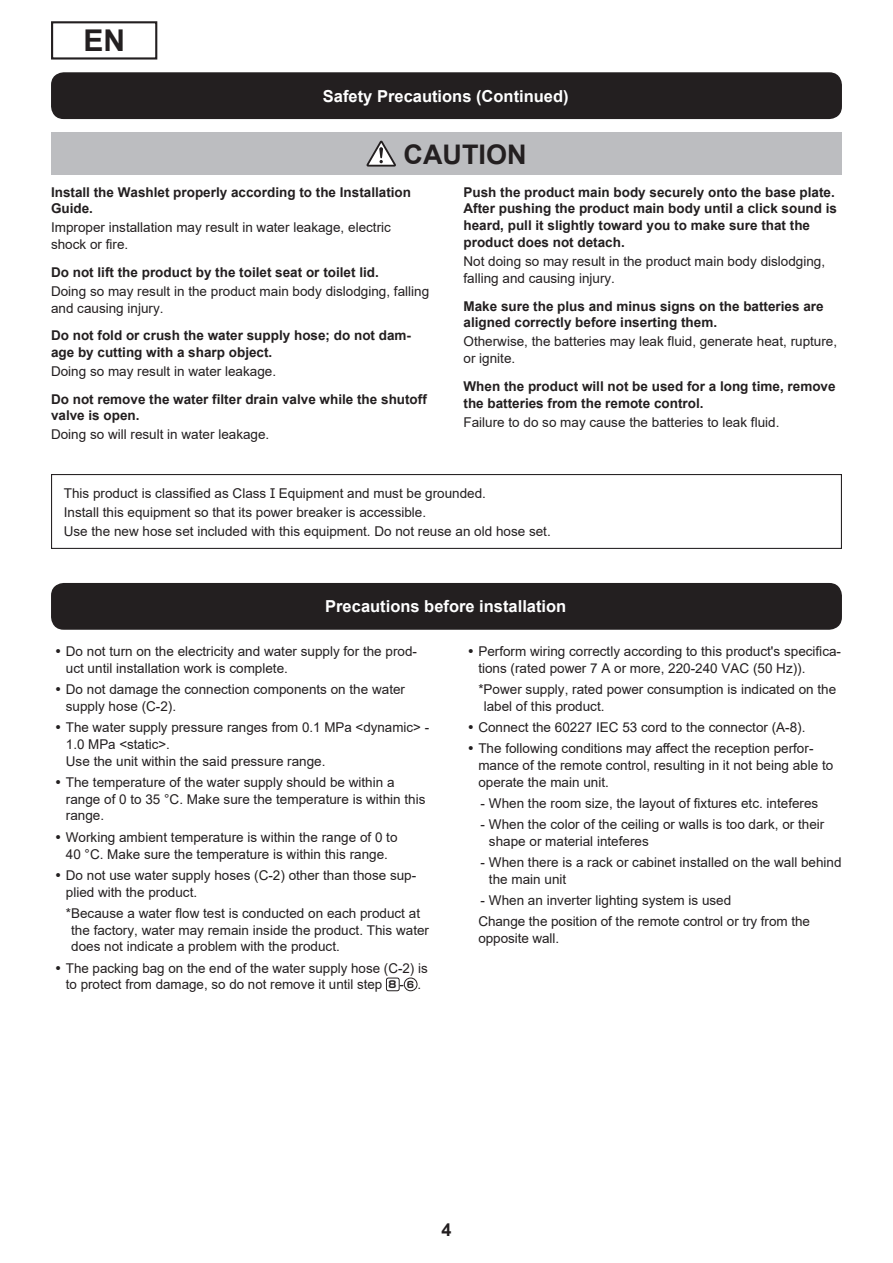
<style>
.page{position:relative;width:893px;height:1263px;background:#fff}
.page>*{position:absolute;margin:0;border:0;box-sizing:border-box;transform-origin:0 0}
.t1{font:700 30px "Arial";color:#231f20}
.t2{font:700 27px "Arial";color:#231f20}
.t3{font:700 18px "Arial";color:#231f20}
.t4{font:700 16.5px "Arial";color:#fff}
.t5{font:13.5px/16.8px "Arial";color:#231f20}
.t6{font:700 13.5px/16.8px "Arial";color:#231f20}
.s1{font-family:"Shin Go Pro";font-weight:700;font-size:9.75px}
.s2{font-family:"Shin Go Pro";font-weight:700;font-size:9px}
</style>
<div class="page">
<div style="left:51px;top:21px;width:106px;height:39px;border:2px solid #231f20"></div>
<div style="left:51px;top:72px;width:791px;height:47px;background:#231f20;border-radius:13px"></div>
<div style="left:51px;top:132px;width:791px;height:42px;background:#bcbdc0"></div>
<svg style="left:366px;top:141px;width:30px;height:26px"></svg>
<div style="left:51px;top:474px;width:791px;height:75px;border:1px solid #231f20"></div>
<div style="left:51px;top:583px;width:791px;height:47px;background:#231f20;border-radius:13px"></div>
<div style="left:386px;top:978px;width:13px;height:13px;border:1px solid #231f20;border-radius:2px"></div>
<div style="left:404px;top:978px;width:13px;height:13px;border:1px solid #231f20;border-radius:50%"></div>
<h1 class="t1" style="left:83px;top:19px;width:43px">EN</h1>
<p class="t4" style="left:323px;top:84px;width:247px">Safety Precautions (Continued)</p>
<h2 class="t2" style="left:404px;top:136px;width:124px">CAUTION</h2>
<p class="t6" style="left:51px;top:184px;width:362px">Install the Washlet properly according to the Installation<br>Guide.</p>
<p class="t5" style="left:51px;top:219px;width:341px">Improper installation may result in water leakage, electric shock or fire.</p>
<p class="t6" style="left:51px;top:264px;width:329px">Do not lift the product by the toilet seat or toilet lid.</p>
<p class="t5" style="left:51px;top:283px;width:380px">Doing so may result in the product main body dislodging, falling and causing injury.</p>
<p class="t6" style="left:51px;top:327px;width:362px">Do not fold or crush the water supply hose; do not dam&shy;age by cutting with a sharp object.</p>
<p class="t5" style="left:51px;top:363px;width:227px">Doing so may result in water leakage.</p>
<p class="t6" style="left:51px;top:391px;width:377px">Do not remove the water filter drain valve while the shutoff valve is open.</p>
<p class="t5" style="left:51px;top:426px;width:220px">Doing so will result in water leakage.</p>
<p class="t6" style="left:463px;top:184px;width:375px">Push the product main body securely onto the base plate.<br>After pushing the product main body until a click sound is heard, pull it slightly toward you to make sure that the product does not detach.</p>
<p class="t5" style="left:463px;top:253px;width:363px">Not doing so may result in the product main body dislodging, falling and causing injury.</p>
<p class="t6" style="left:463px;top:298px;width:362px">Make sure the plus and minus signs on the batteries are aligned correctly before inserting them.</p>
<p class="t5" style="left:463px;top:333px;width:375px">Otherwise, the batteries may leak fluid, generate heat, rupture, or ignite.</p>
<p class="t6" style="left:463px;top:378px;width:374px">When the product will not be used for a long time, remove the batteries from the remote control.</p>
<p class="t5" style="left:463px;top:413px;width:317px">Failure to do so may cause the batteries to leak fluid.</p>
<p class="t5" style="left:64px;top:484px;width:488px;line-height:18.9px">This product is classified as Class I Equipment and must be grounded.<br>Install this equipment so that its power breaker is accessible.<br>Use the new hose set included with this equipment. Do not reuse an old hose set.</p>
<p class="t4" style="left:325px;top:595px;width:243px">Precautions before installation</p>
<p class="t5" style="left:66px;top:643px;width:353px">Do not turn on the electricity and water supply for the prod&shy;uct until installation work is complete.</p>
<p class="t5" style="left:66px;top:681px;width:341px">Do not damage the connection components on the water supply hose (C-2).</p>
<p class="t5" style="left:66px;top:719px;width:365px">The water supply pressure ranges from 0.1 MPa &lt;dynamic&gt; -<br>1.0 MPa &lt;static&gt;.<br>Use the unit within the said pressure range.</p>
<p class="t5" style="left:66px;top:773px;width:361px">The temperature of the water supply should be within a range of 0 to 35 °C. Make sure the temperature is within this range.</p>
<p class="t5" style="left:66px;top:828px;width:333px">Working ambient temperature is within the range of 0 to<br>40 °C. Make sure the temperature is within this range.</p>
<p class="t5" style="left:66px;top:866px;width:352px">Do not use water supply hoses (C-2) other than those sup&shy;plied with the product.</p>
<p class="t5" style="left:71px;top:904px;width:359px;text-indent:-5px">*Because a water flow test is conducted on each product at the factory, water may remain inside the product. This water does not indicate a problem with the product.</p>
<p class="t5" style="left:66px;top:959px;width:363px">The packing bag on the end of the water supply hose (C-2) is to protect from damage, so do not remove it until step <span class="s1">8</span> - <span class="s2">6</span> .</p>
<p class="t5" style="left:478px;top:643px;width:364px">Perform wiring correctly according to this product's specifica&shy;tions (rated power 7 A or more, 220-240 VAC (50 Hz)).</p>
<p class="t5" style="left:484px;top:681px;width:354px;text-indent:-5px">*Power supply, rated power consumption is indicated on the label of this product.</p>
<p class="t5" style="left:478px;top:716px;width:337px;line-height:21.1px">Connect the 60227 IEC 53 cord to the connector (A-8).<br>The following conditions may affect the reception perfor-</p>
<p class="t5" style="left:478px;top:757px;width:356px">mance of the remote control, resulting in it not being able to operate the main unit.</p>
<p class="t5" style="left:480px;top:795px;width:339px">- When the room size, the layout of fixtures etc. inteferes</p>
<p class="t5" style="left:489px;top:816px;width:337px;text-indent:-9px">- When the color of the ceiling or walls is too dark, or their shape or material inteferes</p>
<p class="t5" style="left:489px;top:854px;width:354px;text-indent:-9px">- When there is a rack or cabinet installed on the wall behind the main unit</p>
<p class="t5" style="left:478px;top:890px;width:333px;line-height:21.1px">- When an inverter lighting system is used<br>Change the position of the remote control or try from the</p>
<p class="t5" style="left:478px;top:930px;width:82px">opposite wall.</p>
<h3 class="t3" style="left:441px;top:1217px;width:12px">4</h3>
</div>
